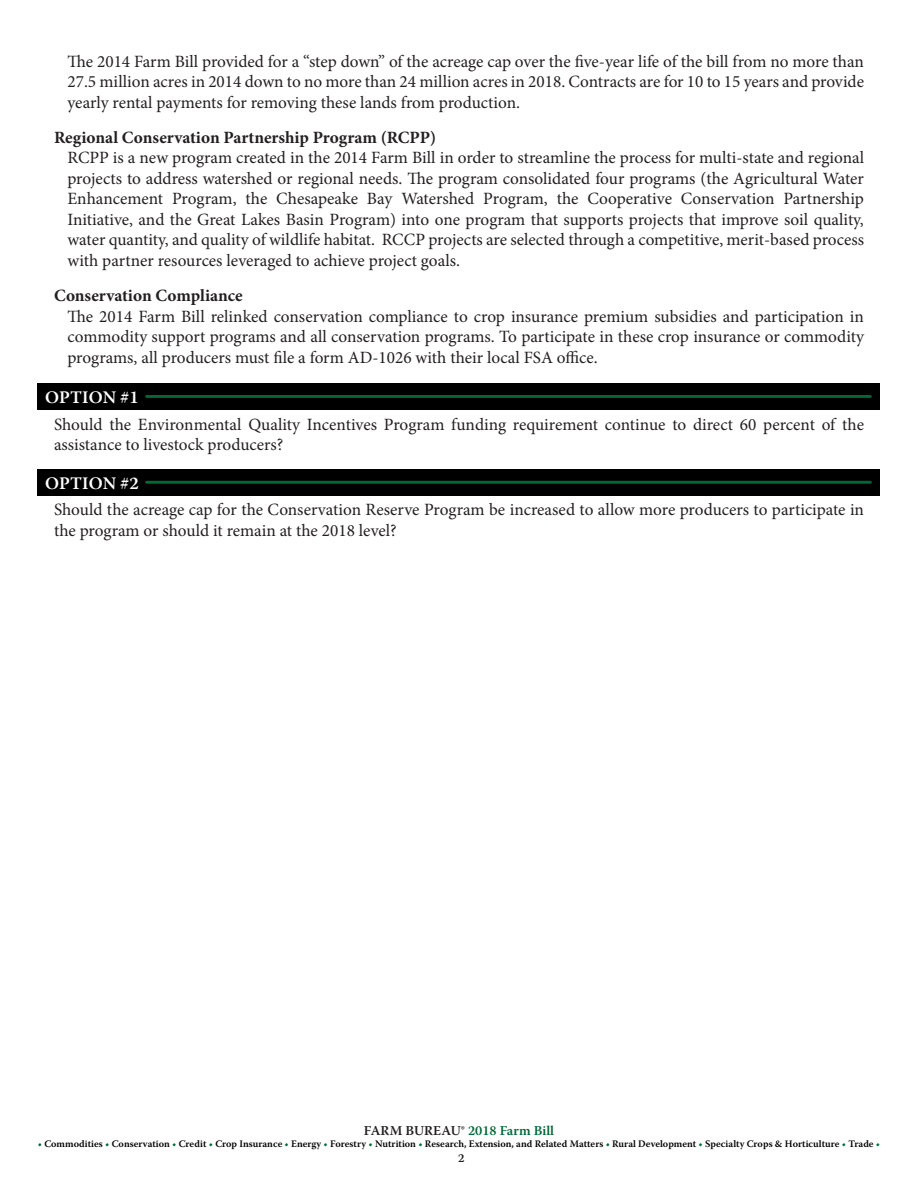
<style>
.page{position:relative;width:918px;height:1188px;background:#fff}
.page>*{position:absolute;margin:0;border:0;box-sizing:border-box;transform-origin:0 0}
.t1{font:600 17.55px "Warnock Pro";color:#fff}
.t2{font:17.25px/20.5px "Minion Pro";color:#231f20;text-align:justify}
.t3{font:700 17.25px "Minion Pro";color:#231f20}
.t4{font:600 13.5px "Warnock Pro";color:#006838}
.t5{font:600 12px "Warnock Pro";color:#231f20}
.t6{font:600 9.9px "Warnock Pro";color:#000}
.s1{color:#231f20}
.s2{color:#006838}
</style>
<div class="page">
<div style="left:38px;top:383px;width:842px;height:27px;background:#000"></div>
<div style="left:38px;top:469px;width:842px;height:26px;background:#000"></div>
<hr style="left:147px;top:395px;width:723px;height:3px;background:#006838">
<hr style="left:147px;top:481px;width:723px;height:3px;background:#006838">
<p class="t2" style="left:68px;top:51px;width:798px">The 2014 Farm Bill provided for a “step down” of the acreage cap over the five-year life of the bill from no more than 27.5 million acres in 2014 down to no more than 24 million acres in 2018. Contracts are for 10 to 15 years and provide yearly rental payments for removing these lands from production.</p>
<p class="t3" style="left:54px;top:125px;width:384px">Regional Conservation Partnership Program (RCPP)</p>
<p class="t2" style="left:68px;top:148px;width:798px">RCPP is a new program created in the 2014 Farm Bill in order to streamline the process for multi-state and regional projects to address watershed or regional needs. The program consolidated four programs (the Agricultural Water Enhancement Program, the Chesapeake Bay Watershed Program, the Cooperative Conservation Partnership Initiative, and the Great Lakes Basin Program) into one program that supports projects that improve soil quality, water quantity, and quality of wildlife habitat. RCCP projects are selected through a competitive, merit-based process with partner resources leveraged to achieve project goals.</p>
<p class="t3" style="left:54px;top:284px;width:190px">Conservation Compliance</p>
<p class="t2" style="left:68px;top:306px;width:798px">The 2014 Farm Bill relinked conservation compliance to crop insurance premium subsidies and participation in commodity support programs and all conservation programs. To participate in these crop insurance or commodity programs, all producers must file a form AD-1026 with their local FSA office.</p>
<p class="t1" style="left:45px;top:387px;width:95px">OPTION #1</p>
<p class="t2" style="left:54px;top:414px;width:812px">Should the Environmental Quality Incentives Program funding requirement continue to direct 60 percent of the assistance to livestock producers?</p>
<p class="t1" style="left:45px;top:472px;width:95px">OPTION #2</p>
<p class="t2" style="left:54px;top:500px;width:812px">Should the acreage cap for the Conservation Reserve Program be increased to allow more producers to participate in the program or should it remain at the 2018 level?</p>
<p class="t4" style="left:364px;top:1123px;width:192px"><span class="s1">FARM BUREAU®</span> 2018 Farm Bill</p>
<p class="t6" style="left:38px;top:1138px;width:844px"><span class="s2">•</span> Commodities <span class="s2">•</span> Conservation <span class="s2">•</span> Credit <span class="s2">•</span> Crop Insurance <span class="s2">•</span> Energy <span class="s2">•</span> Forestry <span class="s2">•</span> Nutrition <span class="s2">•</span> Research, Extension, and Related Matters <span class="s2">•</span> Rural Development <span class="s2">•</span> Specialty Crops &amp; Horticulture <span class="s2">•</span> Trade <span class="s2">•</span></p>
<p class="t5" style="left:458px;top:1151px;width:8px">2</p>
</div>
